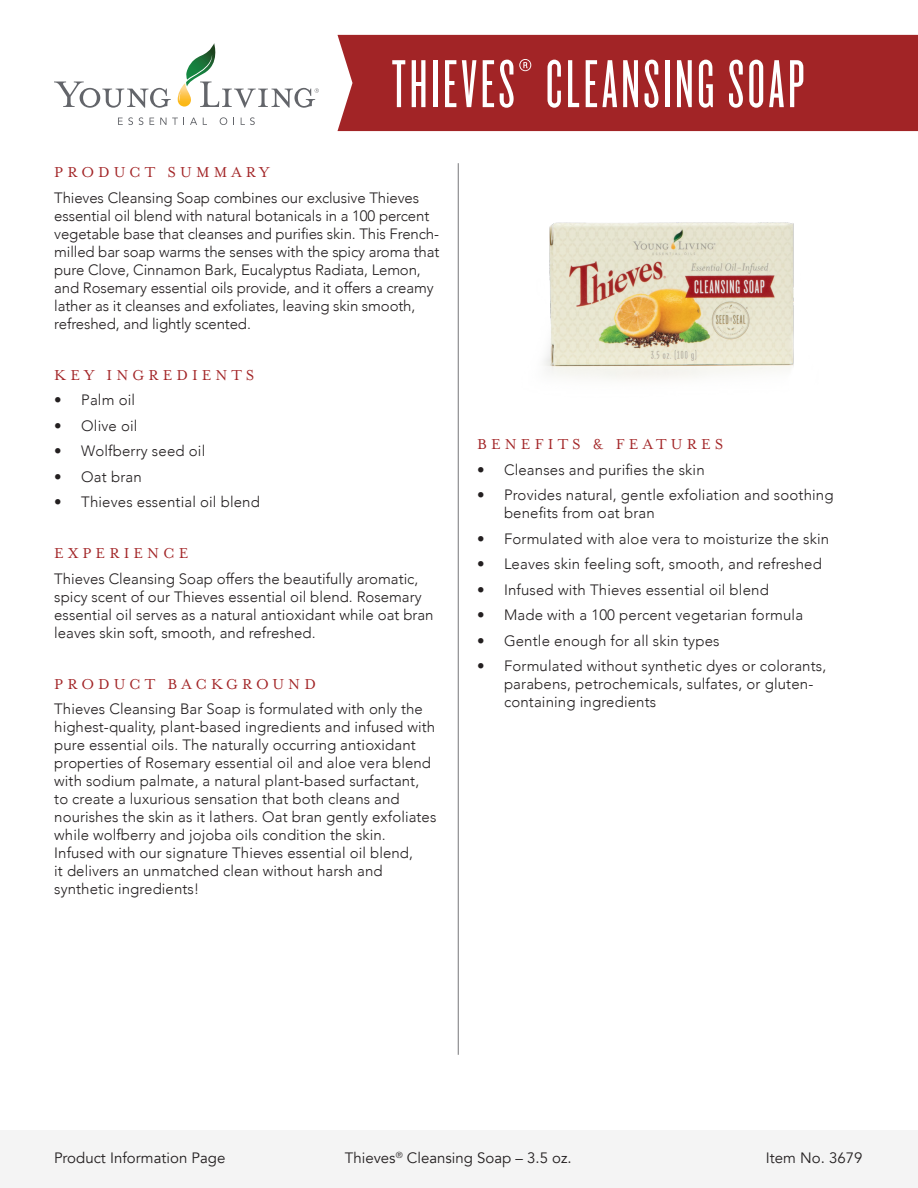
<style>
.page{position:relative;width:918px;height:1188px;background:#fff}
.page>*{position:absolute;margin:0;border:0;box-sizing:border-box;transform-origin:0 0}
.t1{font:70.5px "Knockout 26 Junior Flywght";letter-spacing:.05em;color:#fff}
.t2{font:16.5px "Mrs Eaves OT";letter-spacing:.25em;color:#a22426}
.t3{font:300 15px/18px "Avenir";letter-spacing:.005em;color:#231f20}
.t4{font:15px "Avenir";color:#231f20}
</style>
<div class="page">
<div style="left:0;top:1130px;width:918px;height:58px;background:#f4f4f4"></div>
<svg style="left:54px;top:82px;width:117px;height:26px"></svg>
<svg style="left:118px;top:117px;width:15px;height:8px"></svg>
<svg style="left:139px;top:117px;width:4px;height:8px"></svg>
<svg style="left:150px;top:118px;width:4px;height:7px"></svg>
<svg style="left:160px;top:118px;width:6px;height:7px"></svg>
<svg style="left:172px;top:118px;width:6px;height:7px"></svg>
<svg style="left:190px;top:118px;width:7px;height:7px"></svg>
<svg style="left:220px;top:117px;width:7px;height:8px"></svg>
<svg style="left:241px;top:117px;width:14px;height:8px"></svg>
<svg style="left:177px;top:43px;width:142px;height:65px"></svg>
<hr style="left:458px;top:163px;width:1px;height:892px;background:#777779">
<div style="left:338px;top:35px;width:580px;height:96px;background:#a22426"></div>
<img style="left:544px;top:222px;width:250px;height:157px">
<p class="t1" style="left:392px;top:45px;width:414px">THIEVES® CLEANSING SOAP</p>
<p class="t2" style="left:54px;top:163px;width:217px">PRODUCT SUMMARY</p>
<p class="t3" style="left:54px;top:188px;width:387px">Thieves Cleansing Soap combines our exclusive Thieves essential oil blend with natural botanicals in a 100 percent vegetable base that cleanses and purifies skin. This French&shy;milled bar soap warms the senses with the spicy aroma that pure Clove, Cinnamon Bark, Eucalyptus Radiata, Lemon, and Rosemary essential oils provide, and it offers a creamy lather as it cleanses and exfoliates, leaving skin smooth, refreshed, and lightly scented.</p>
<p class="t2" style="left:54px;top:366px;width:202px">KEY INGREDIENTS</p>
<p class="t3" style="left:54px;top:391px;width:82px">• Palm oil</p>
<p class="t3" style="left:54px;top:416px;width:85px">• Olive oil</p>
<p class="t3" style="left:54px;top:442px;width:152px">• Wolfberry seed oil</p>
<p class="t3" style="left:54px;top:467px;width:89px">• Oat bran</p>
<p class="t3" style="left:54px;top:493px;width:207px">• Thieves essential oil blend</p>
<p class="t2" style="left:54px;top:544px;width:136px">EXPERIENCE</p>
<p class="t3" style="left:54px;top:569px;width:381px">Thieves Cleansing Soap offers the beautifully aromatic, spicy scent of our Thieves essential oil blend. Rosemary essential oil serves as a natural antioxidant while oat bran leaves skin soft, smooth, and refreshed.</p>
<p class="t2" style="left:54px;top:675px;width:263px">PRODUCT BACKGROUND</p>
<p class="t3" style="left:54px;top:700px;width:384px">Thieves Cleansing Bar Soap is formulated with only the highest-quality, plant-based ingredients and infused with pure essential oils. The naturally occurring antioxidant properties of Rosemary essential oil and aloe vera blend with sodium palmate, a natural plant-based surfactant, to create a luxurious sensation that both cleans and nourishes the skin as it lathers. Oat bran gently exfoliates while wolfberry and jojoba oils condition the skin.<br>Infused with our signature Thieves essential oil blend,<br>it delivers an unmatched clean without harsh and synthetic ingredients!</p>
<p class="t2" style="left:477px;top:435px;width:248px">BENEFITS &amp; FEATURES</p>
<p class="t3" style="left:477px;top:461px;width:229px">• Cleanses and purifies the skin</p>
<p class="t3" style="left:504px;top:486px;width:331px;text-indent:-27px">• Provides natural, gentle exfoliation and soothing benefits from oat bran</p>
<p class="t3" style="left:477px;top:530px;width:354px">• Formulated with aloe vera to moisturize the skin</p>
<p class="t3" style="left:477px;top:555px;width:346px">• Leaves skin feeling soft, smooth, and refreshed</p>
<p class="t3" style="left:477px;top:581px;width:293px">• Infused with Thieves essential oil blend</p>
<p class="t3" style="left:477px;top:606px;width:328px">• Made with a 100 percent vegetarian formula</p>
<p class="t3" style="left:477px;top:632px;width:244px">• Gentle enough for all skin types</p>
<p class="t3" style="left:504px;top:657px;width:324px;text-indent:-27px">• Formulated without synthetic dyes or colorants, parabens, petrochemicals, sulfates, or gluten&shy;containing ingredients</p>
<p class="t4" style="left:54px;top:1148px;width:173px">Product Information Page</p>
<p class="t4" style="left:345px;top:1148px;width:228px">Thieves<sup>®</sup> Cleansing Soap – 3.5 oz.</p>
<p class="t4" style="left:766px;top:1148px;width:98px">Item No. 3679</p>
</div>
